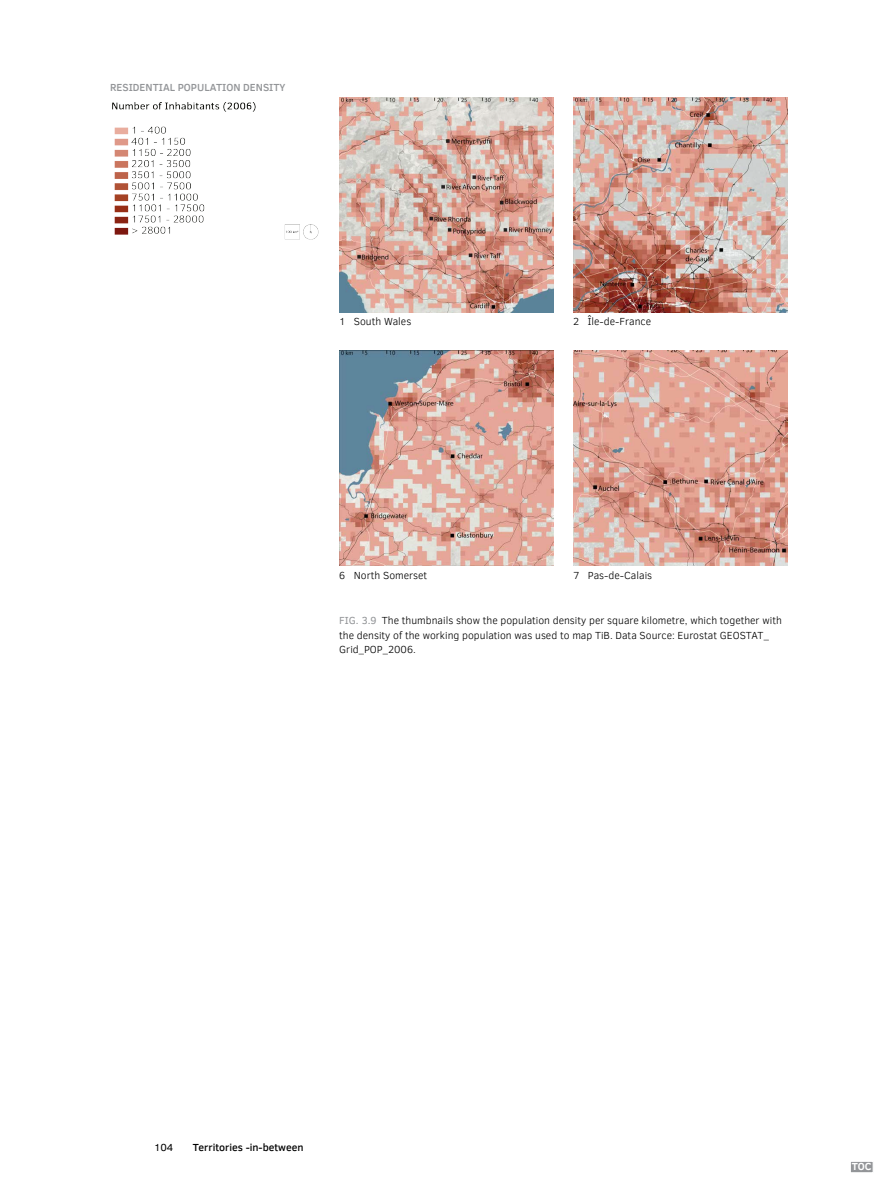
<style>
.page{position:relative;width:893px;height:1190px;background:#fff}
.page>*{position:absolute;margin:0;border:0;box-sizing:border-box;transform-origin:0 0}
.FIGURE_Body{font:300 10.5px/14.7px "Clear Sans";color:#000}
.TABLE_Body_-_Left{font:500 10.5px "Clear Sans";color:#939598}
.t1{font:500 10.5px "Clear Sans";color:#000}
.t2{font:10.5px "Clear Sans";color:#000}
.t3{font:700 10.5px "Clear Sans";color:#fff}
.s1{font-weight:400;color:#939598}
</style>
<div class="page">
<img style="left:112px;top:102px;width:207px;height:138px">
<img style="left:339px;top:98px;width:215px;height:214px">
<img style="left:573px;top:98px;width:215px;height:214px">
<img style="left:339px;top:351px;width:215px;height:214px">
<img style="left:573px;top:351px;width:215px;height:214px">
<div style="left:850px;top:1161px;width:23px;height:11px;background:#939598;border:1px solid #fff"></div>
<p class="TABLE_Body_-_Left" style="left:110px;top:80px;width:177px">RESIDENTIAL POPULATION DENSITY</p>
<p class="FIGURE_Body" style="left:339px;top:314px;width:74px">1 South Wales</p>
<p class="FIGURE_Body" style="left:573px;top:314px;width:79px">2 Île-de-France</p>
<p class="FIGURE_Body" style="left:339px;top:567px;width:90px">6 North Somerset</p>
<p class="FIGURE_Body" style="left:573px;top:567px;width:80px">7 Pas-de-Calais</p>
<p class="FIGURE_Body" style="left:339px;top:613px;width:444px"><span class="s1">FIG. 3.9</span> The thumbnails show the population density per square kilometre, which together with the density of the working population was used to map TiB. Data Source: Eurostat GEOSTAT_<br>Grid_POP_2006.</p>
<p class="t2" style="left:154px;top:1140px;width:21px">104</p>
<p class="t1" style="left:193px;top:1140px;width:112px">Territories -in-between</p>
<p class="t3" style="left:852px;top:1159px;width:21px">TOC</p>
</div>
